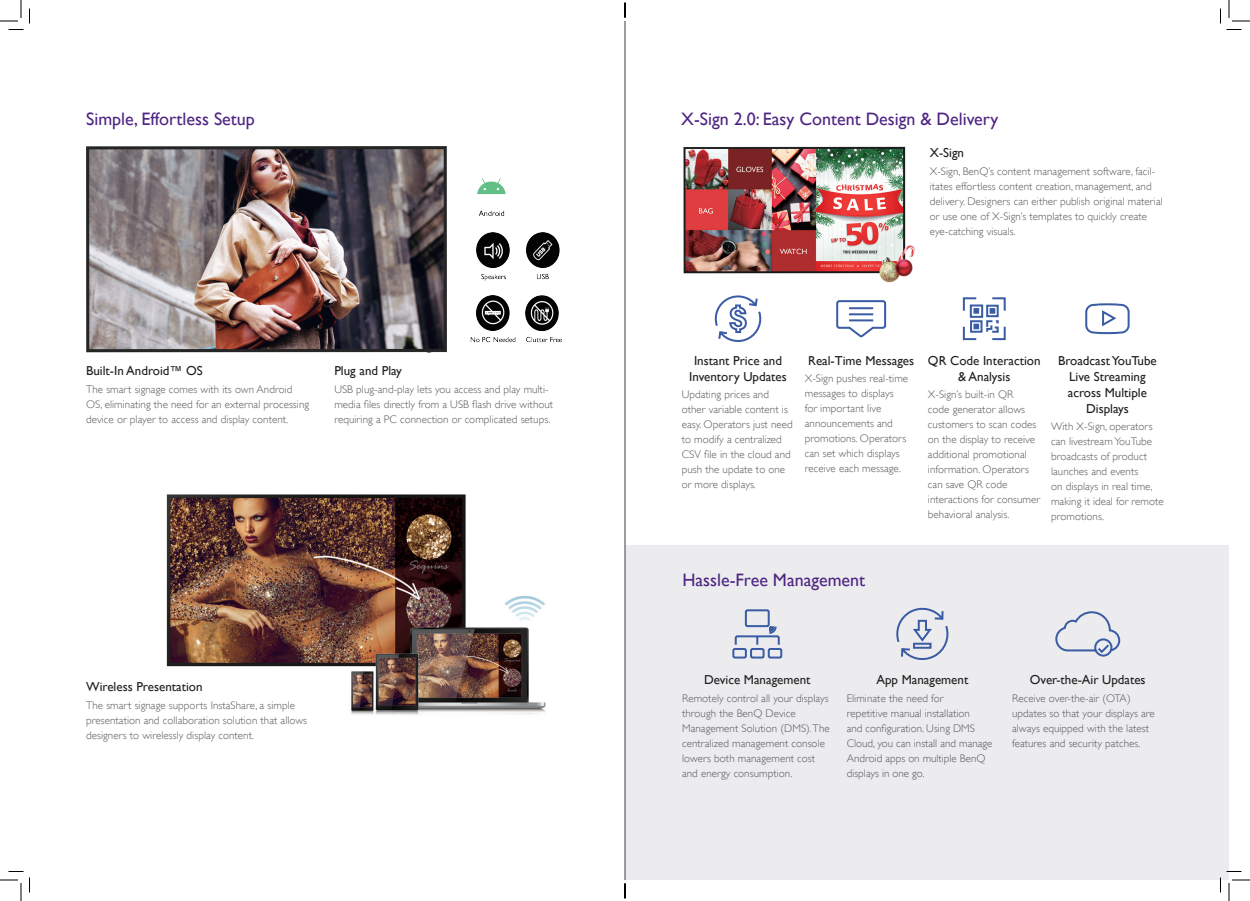
<style>
.page{position:relative;width:1250px;height:901px;background:#fff}
.page>*{position:absolute;margin:0;border:0;box-sizing:border-box;transform-origin:0 0}
.大標{font:18px "Gill Sans";color:#4e2582}
.小{font:13px/16px "Gill Sans";color:#231f20;text-align:center}
.內文{font:300 11px/15px "Gill Sans";letter-spacing:.005em;color:#57585a}
</style>
<div class="page">
<img style="left:683px;top:146px;width:232px;height:137px">
<img style="left:87px;top:146px;width:359px;height:206px">
<img style="left:477px;top:178px;width:29px;height:38px">
<img style="left:476px;top:232px;width:84px;height:48px">
<img style="left:470px;top:295px;width:91px;height:48px">
<div style="left:625px;top:545px;width:604px;height:335px;background:#ececee"></div>
<img style="left:166px;top:494px;width:380px;height:221px">
<svg style="left:714px;top:295px;width:48px;height:47px"></svg>
<svg style="left:836px;top:300px;width:51px;height:38px"></svg>
<svg style="left:962px;top:297px;width:44px;height:44px"></svg>
<svg style="left:1085px;top:303px;width:45px;height:32px"></svg>
<svg style="left:732px;top:609px;width:51px;height:50px"></svg>
<svg style="left:896px;top:607px;width:53px;height:53px"></svg>
<svg style="left:1055px;top:611px;width:66px;height:46px"></svg>
<hr style="left:624px;top:21px;width:1px;height:859px;background:#3e3e3f">
<svg style="left:0;top:0;width:30px;height:30px"></svg>
<svg style="left:0;top:871px;width:30px;height:30px"></svg>
<svg style="left:1220px;top:0;width:30px;height:30px"></svg>
<svg style="left:1220px;top:871px;width:30px;height:30px"></svg>
<svg style="left:624px;top:3px;width:2px;height:15px"></svg>
<svg style="left:624px;top:883px;width:2px;height:15px"></svg>
<p class="大標" style="left:86px;top:108px;width:170px">Simple, Effortless Setup</p>
<p class="小" style="left:86px;top:363px;width:118px">Built-In Android™ OS</p>
<p class="內文" style="left:86px;top:382px;width:224px">The smart signage comes with its own Android<br>OS, eliminating the need for an external processing device or player to access and display content.</p>
<p class="小" style="left:334px;top:363px;width:69px">Plug and Play</p>
<p class="內文" style="left:334px;top:382px;width:220px">USB plug-and-play lets you access and play multi&shy;media files directly from a USB flash drive without requiring a PC connection or complicated setups.</p>
<p class="小" style="left:86px;top:679px;width:118px">Wireless Presentation</p>
<p class="內文" style="left:86px;top:698px;width:223px">The smart signage supports InstaShare, a simple presentation and collaboration solution that allows designers to wirelessly display content.</p>
<p class="大標" style="left:681px;top:108px;width:318px">X-Sign 2.0: Easy Content Design &amp; Delivery</p>
<p class="小" style="left:930px;top:145px;width:36px">X-Sign</p>
<p class="內文" style="left:930px;top:164px;width:234px">X-Sign, BenQ’s content management software, facil&shy;itates effortless content creation, management, and delivery. Designers can either publish original material or use one of X-Sign’s templates to quickly create eye-catching visuals.</p>
<p class="小" style="left:689px;top:352px;width:99px">Instant Price and<br>Inventory Updates</p>
<p class="內文" style="left:681px;top:387px;width:113px">Updating prices and other variable content is easy. Operators just need to modify a centralized<br>CSV file in the cloud and push the update to one or more displays.</p>
<p class="小" style="left:808px;top:352px;width:107px">Real-Time Messages</p>
<p class="內文" style="left:805px;top:371px;width:105px">X-Sign pushes real-time messages to displays for important live announcements and promotions. Operators can set which displays receive each message.</p>
<p class="小" style="left:928px;top:352px;width:114px">QR Code Interaction &amp; Analysis</p>
<p class="內文" style="left:928px;top:387px;width:114px">X-Sign’s built-in QR<br>code generator allows customers to scan codes on the display to receive additional promotional information. Operators can save QR code interactions for consumer behavioral analysis.</p>
<p class="小" style="left:1058px;top:352px;width:100px">Broadcast YouTube<br>Live Streaming across Multiple<br>Displays</p>
<p class="內文" style="left:1051px;top:419px;width:114px">With X-Sign, operators can livestream YouTube broadcasts of product launches and events<br>on displays in real time, making it ideal for remote promotions.</p>
<p class="大標" style="left:682px;top:569px;width:184px">Hassle-Free Management</p>
<p class="小" style="left:704px;top:672px;width:108px">Device Management</p>
<p class="內文" style="left:682px;top:691px;width:149px">Remotely control all your displays through the BenQ Device<br>Management Solution (DMS). The centralized management console lowers both management cost and energy consumption.</p>
<p class="小" style="left:876px;top:672px;width:93px">App Management</p>
<p class="內文" style="left:846px;top:691px;width:147px">Eliminate the need for<br>repetitive manual installation<br>and configuration. Using DMS<br>Cloud, you can install and manage<br>Android apps on multiple BenQ displays in one go.</p>
<p class="小" style="left:1030px;top:672px;width:117px">Over-the-Air Updates</p>
<p class="內文" style="left:1012px;top:691px;width:144px">Receive over-the-air (OTA) updates so that your displays are always equipped with the latest features and security patches.</p>
</div>
